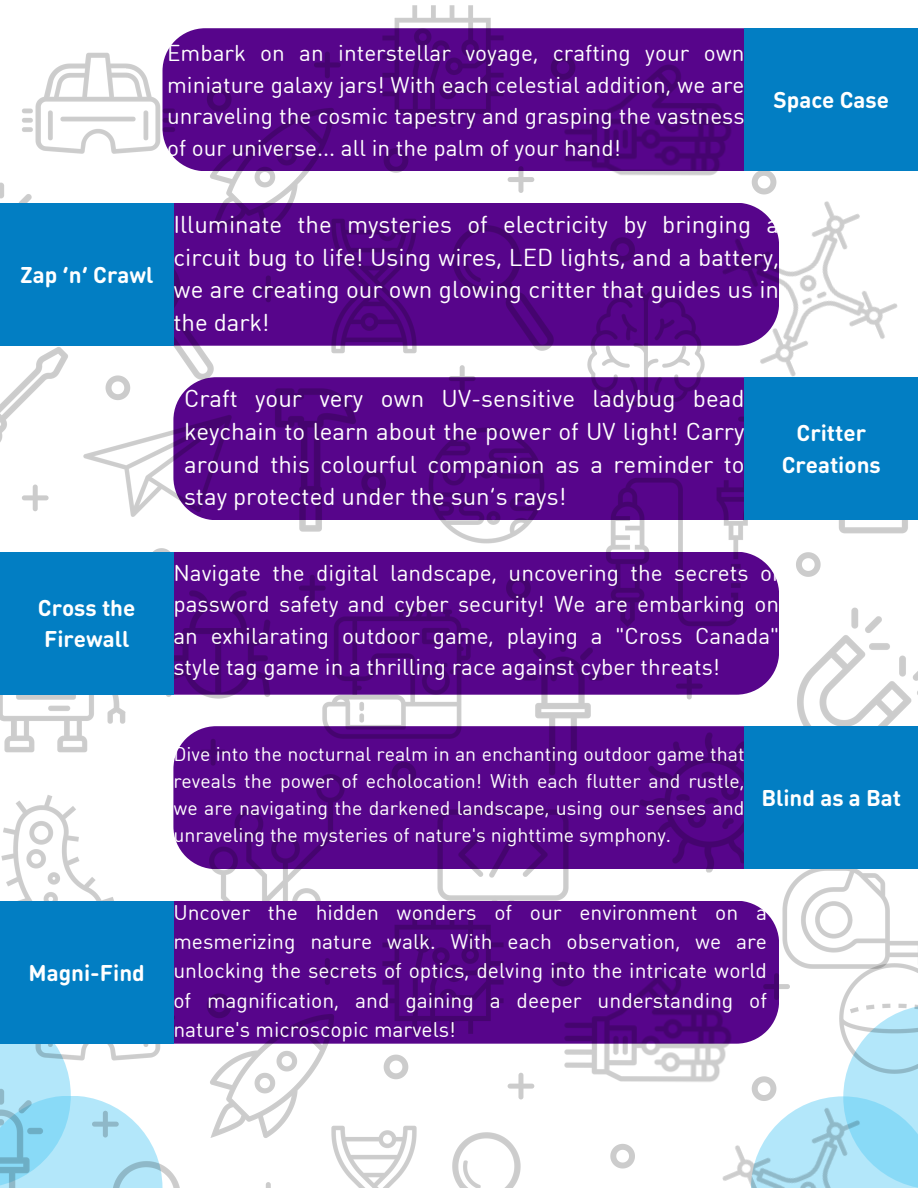
<style>
.page{position:relative;width:918px;height:1188px;background:#fff}
.page>*{position:absolute;margin:0;border:0;box-sizing:border-box;transform-origin:0 0}
.t1{font:24px/32.7px "DIN Round Web W03";color:#fff;text-align:justify}
.t2{font:22.5px/31.5px "DIN Round Web W03";color:#fff;text-align:justify}
.t3{font:700 22.5px/31.5px "DIN Round Web W04";color:#fff}
.t4{font:21px/29.2px "DIN Round Web W03";color:#fff;text-align:justify}
.t5{font:19.5px/27px "DIN Round Web W03";color:#fff;text-align:justify}
</style>
<div class="page">
<svg style="left:119px;top:1124px;width:25px;height:9px"></svg>
<div style="left:213px;top:28px;width:308px;height:143px;background:#57058b"></div>
<div style="left:188px;top:726px;width:421px;height:143px;background:#57058b"></div>
<img style="left:22px;top:28px;width:191px;height:189px">
<img style="left:177px;top:737px;width:219px;height:164px">
<img style="left:173px;top:227px;width:80px;height:132px">
<img style="left:0;top:369px;width:50px;height:143px">
<img style="left:50px;top:359px;width:148px;height:214px">
<img style="left:0;top:139px;width:115px;height:230px">
<img style="left:182px;top:80px;width:179px;height:179px">
<img style="left:0;top:538px;width:174px;height:214px">
<svg style="left:255px;top:276px;width:15px;height:26px"></svg>
<svg style="left:105px;top:375px;width:25px;height:25px"></svg>
<svg style="left:207px;top:87px;width:25px;height:25px"></svg>
<svg style="left:22px;top:485px;width:27px;height:26px"></svg>
<img style="left:149px;top:573px;width:141px;height:141px">
<svg style="left:149px;top:548px;width:25px;height:25px"></svg>
<svg style="left:200px;top:739px;width:27px;height:27px"></svg>
<img style="left:1px;top:752px;width:177px;height:144px">
<img style="left:354px;top:5px;width:167px;height:151px">
<svg style="left:314px;top:52px;width:27px;height:26px"></svg>
<img style="left:409px;top:780px;width:189px;height:121px">
<img style="left:609px;top:726px;width:136px;height:147px">
<img style="left:741px;top:607px;width:177px;height:198px">
<svg style="left:391px;top:780px;width:25px;height:7px"></svg>
<img style="left:782px;top:869px;width:108px;height:98px">
<img style="left:521px;top:28px;width:224px;height:218px">
<svg style="left:551px;top:55px;width:25px;height:25px"></svg>
<img style="left:839px;top:520px;width:69px;height:14px">
<img style="left:665px;top:144px;width:233px;height:290px">
<svg style="left:752px;top:171px;width:25px;height:24px"></svg>
<img style="left:198px;top:343px;width:182px;height:234px">
<svg style="left:361px;top:470px;width:19px;height:25px"></svg>
<img style="left:270px;top:183px;width:207px;height:207px">
<svg style="left:383px;top:148px;width:26px;height:25px"></svg>
<img style="left:290px;top:566px;width:213px;height:214px">
<img style="left:413px;top:198px;width:181px;height:180px">
<svg style="left:508px;top:166px;width:26px;height:27px"></svg>
<img style="left:452px;top:595px;width:222px;height:222px">
<svg style="left:676px;top:673px;width:27px;height:26px"></svg>
<img style="left:570px;top:441px;width:221px;height:222px">
<svg style="left:796px;top:552px;width:25px;height:25px"></svg>
<img style="left:380px;top:379px;width:213px;height:213px">
<svg style="left:449px;top:365px;width:27px;height:27px"></svg>
<svg style="left:506px;top:576px;width:25px;height:24px"></svg>
<img style="left:561px;top:262px;width:170px;height:170px">
<svg style="left:610px;top:237px;width:25px;height:25px"></svg>
<svg style="left:738px;top:406px;width:7px;height:26px"></svg>
<div style="left:745px;top:28px;width:173px;height:143px;background:#027ec3"></div>
<div style="left:0;top:203px;width:173px;height:143px;background:#027ec3"></div>
<div style="left:0;top:552px;width:173px;height:143px;background:#027ec3"></div>
<div style="left:745px;top:377px;width:173px;height:143px;background:#027ec3"></div>
<div style="left:213px;top:901px;width:566px;height:125px;background:#57058b"></div>
<div style="left:745px;top:726px;width:173px;height:143px;background:#027ec3"></div>
<img style="left:0;top:896px;width:213px;height:228px">
<img style="left:115px;top:1133px;width:65px;height:55px">
<img style="left:0;top:1046px;width:115px;height:142px">
<img style="left:182px;top:987px;width:172px;height:151px">
<svg style="left:265px;top:1182px;width:5px;height:6px"></svg>
<svg style="left:207px;top:993px;width:25px;height:25px"></svg>
<svg style="left:92px;top:1111px;width:27px;height:27px"></svg>
<img style="left:803px;top:927px;width:115px;height:123px">
<img style="left:354px;top:883px;width:179px;height:161px">
<svg style="left:314px;top:958px;width:27px;height:27px"></svg>
<img style="left:521px;top:902px;width:250px;height:185px">
<svg style="left:551px;top:962px;width:25px;height:25px"></svg>
<img style="left:665px;top:1050px;width:253px;height:138px">
<svg style="left:752px;top:1076px;width:25px;height:25px"></svg>
<svg style="left:763px;top:973px;width:27px;height:27px"></svg>
<img style="left:270px;top:1089px;width:143px;height:99px">
<svg style="left:383px;top:1054px;width:26px;height:25px"></svg>
<img style="left:413px;top:1125px;width:108px;height:63px">
<svg style="left:508px;top:1073px;width:26px;height:27px"></svg>
<img style="left:665px;top:1169px;width:66px;height:19px">
<svg style="left:610px;top:1144px;width:25px;height:25px"></svg>
<div style="left:0;top:901px;width:173px;height:143px;background:#027ec3"></div>
<p class="t2" style="left:167px;top:37px;width:579px">Embark on an interstellar voyage, crafting your own miniature galaxy jars! With each celestial addition, we are unraveling the cosmic tapestry and grasping the vastness of our universe... all in the palm of your hand!</p>
<p class="t3" style="left:773px;top:83px;width:117px">Space Case</p>
<p class="t3" style="left:20px;top:258px;width:135px">Zap ‘n’ Crawl</p>
<p class="t1" style="left:173px;top:207px;width:607px">Illuminate the mysteries of electricity by bringing a circuit bug to life! Using wires, LED lights, and a battery, we are creating our own glowing critter that guides us in the dark!</p>
<p class="t3" style="left:38px;top:591px;width:99px">Cross the<br>Firewall</p>
<p class="t1" style="left:184px;top:382px;width:562px">Craft your very own UV-sensitive ladybug bead keychain to learn about the power of UV light! Carry around this colourful companion as a reminder to stay protected under the sun’s rays!</p>
<p class="t3" style="left:782px;top:417px;width:101px;text-align:center">Critter<br>Creations</p>
<p class="t2" style="left:173px;top:556px;width:607px">Navigate the digital landscape, uncovering the secrets of password safety and cyber security! We are embarking on an exhilarating outdoor game, playing a "Cross Canada" style tag game in a thrilling race against cyber threats!</p>
<p class="t3" style="left:29px;top:956px;width:118px">Magni-Find</p>
<p class="t5" style="left:173px;top:740px;width:573px">Dive into the nocturnal realm in an enchanting outdoor game that reveals the power of echolocation! With each flutter and rustle, we are navigating the darkened landscape, using our senses and unraveling the mysteries of nature's nighttime symphony.</p>
<p class="t3" style="left:761px;top:781px;width:141px">Blind as a Bat</p>
<p class="t4" style="left:173px;top:897px;width:595px">Uncover the hidden wonders of our environment on a mesmerizing nature walk. With each observation, we are unlocking the secrets of optics, delving into the intricate world of magnification, and gaining a deeper understanding of nature's microscopic marvels!</p>
</div>
